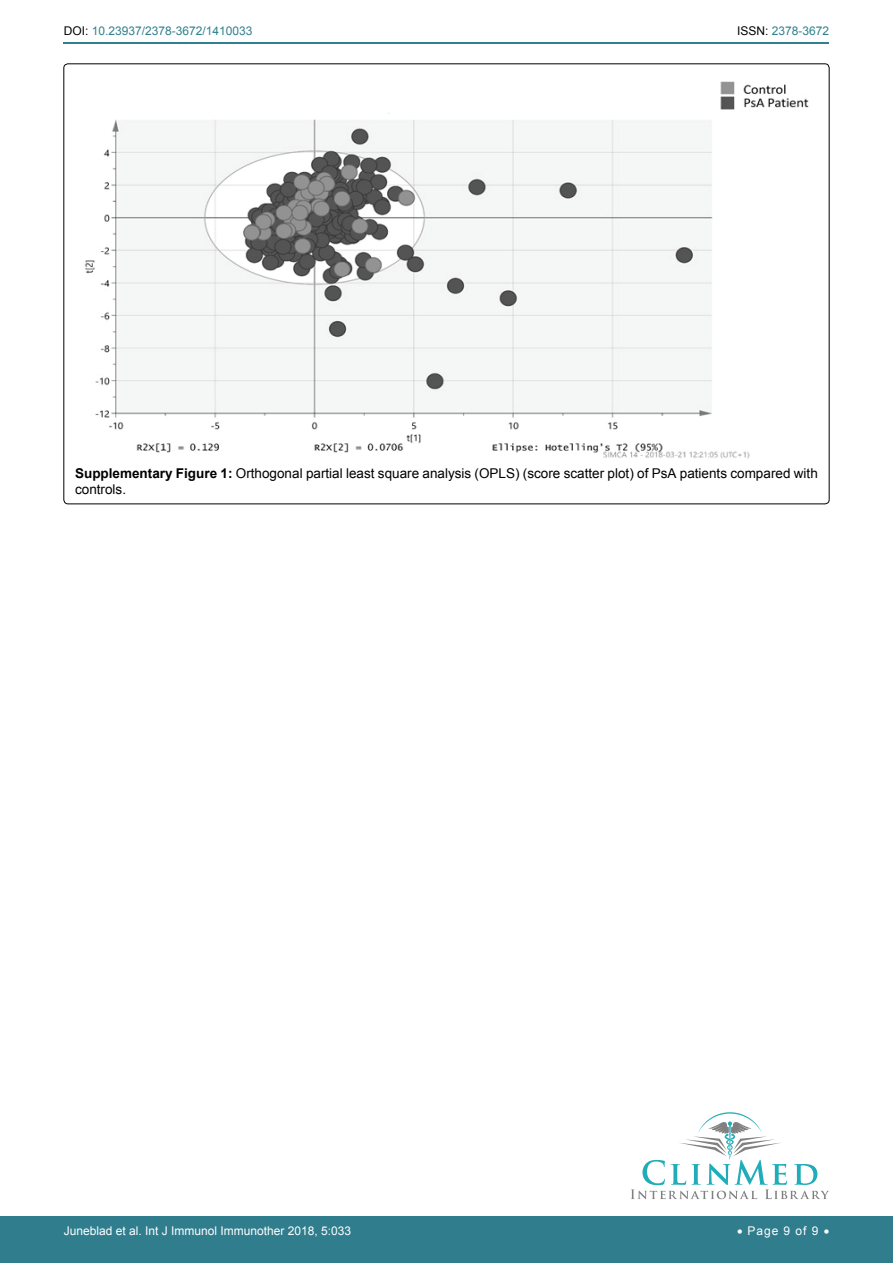
<style>
.page{position:relative;width:893px;height:1263px;background:#fff}
.page>*{position:absolute;margin:0;border:0;box-sizing:border-box;transform-origin:0 0}
.t1{font:13.5px/16.2px "Arial";color:#000}
.t2{font:12px "Arial";color:#fff}
.t3{font:12px "Arial";color:#30808d}
.s1{color:#000}
.s2{font-weight:700}
</style>
<div class="page">
<hr style="left:64px;top:43px;width:765px;height:1px;background:#30808d">
<div style="left:0;top:1217px;width:893px;height:46px;background:#307d8d"></div>
<img style="left:84px;top:81px;width:725px;height:378px">
<svg style="left:631px;top:1112px;width:198px;height:87px"></svg>
<p class="t3" style="left:64px;top:23px;width:190px"><span class="s1">DOI:</span> 10.23937/2378-3672/1410033</p>
<p class="t3" style="left:737px;top:23px;width:94px"><span class="s1">ISSN:</span> 2378-3672</p>
<p class="t1" style="left:75px;top:465px;width:744px"><span class="s2">Supplementary Figure 1:</span> Orthogonal partial least square analysis (OPLS) (score scatter plot) of PsA patients compared with controls.</p>
<p class="t2" style="left:64px;top:1223px;width:289px">Juneblad et al. Int J Immunol Immunother 2018, 5:033</p>
<p class="t2" style="left:737px;top:1223px;width:94px">• Page 9 of 9 •</p>
</div>
